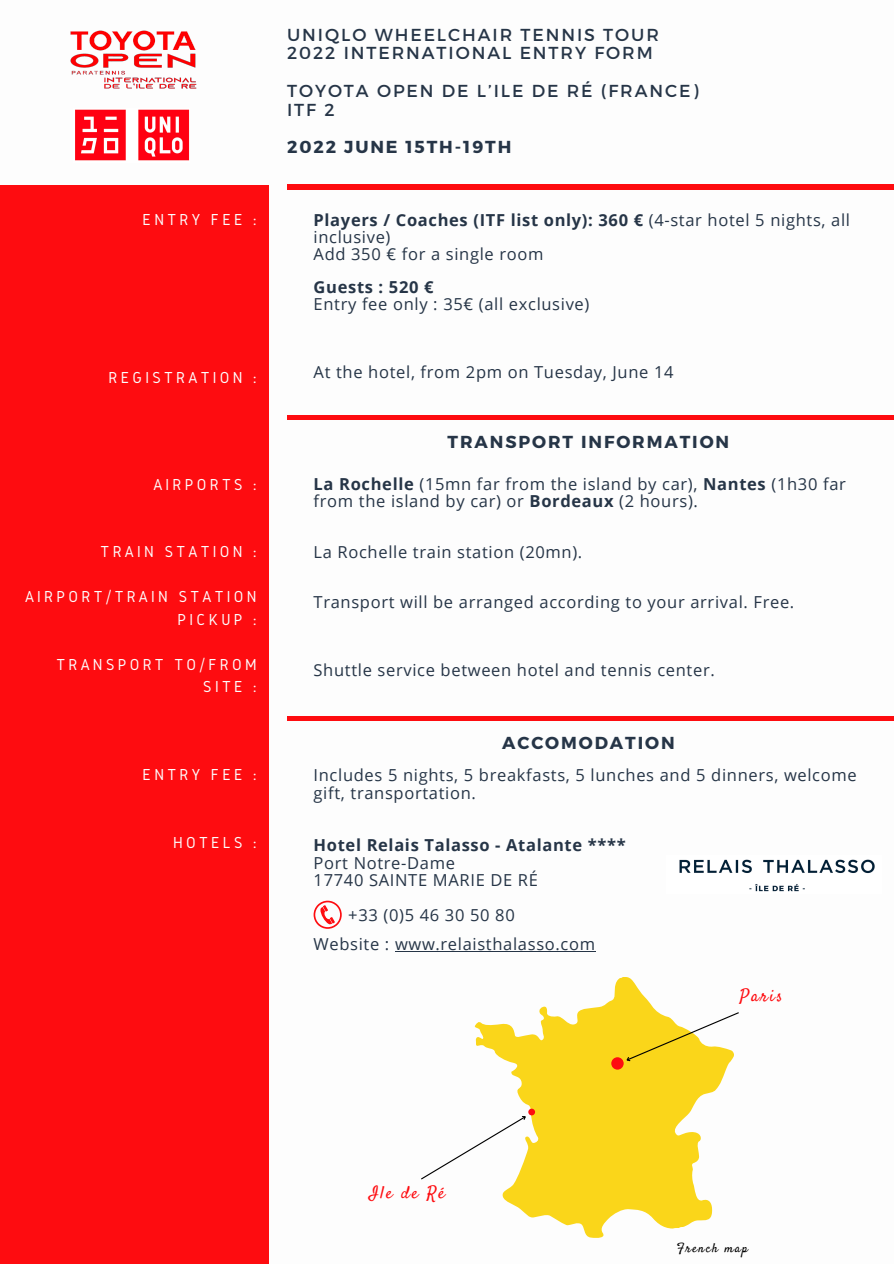
<style>
.page{position:relative;width:894px;height:1264px;background:#fff}
.page>*{position:absolute;margin:0;border:0;box-sizing:border-box;transform-origin:0 0}
.t1{font:17.4px "Montserrat";letter-spacing:.11em;color:#263547}
.t2{font:700 17.4px "Montserrat";letter-spacing:.11em;color:#263547}
.t3{font:17.4px "Satisfy";letter-spacing:.11em;color:#fe0c10}
.t4{font:16.5px/17.5px "Open Sans";letter-spacing:.04em;color:#263547}
.t5{font:700 16.5px/17px "Open Sans";letter-spacing:.04em;color:#263547}
.t6{font:16.5px/22.5px "Gidole";letter-spacing:.2em;color:#fdfdfd;text-align:right}
.t7{font:12.9px "Satisfy";letter-spacing:.11em;color:#000}
.s1{font-weight:400}
.s2{font-weight:700}
</style>
<div class="page">
<hr style="left:288px;top:185px;width:605px;height:4px;background:#fe0c10">
<img style="left:70px;top:30px;width:127px;height:59px">
<img style="left:75px;top:109px;width:114px;height:52px">
<div style="left:288px;top:415px;width:605px;height:5px;background:#fe0c10"></div>
<div style="left:288px;top:716px;width:605px;height:5px;background:#fe0c10"></div>
<svg style="left:474px;top:977px;width:255px;height:261px;fill:#fad61a"></svg>
<svg style="left:624px;top:1011px;width:115px;height:52px"></svg>
<svg style="left:421px;top:1112px;width:107px;height:68px"></svg>
<div style="left:528px;top:1108px;width:7px;height:7px;background:#fe0c10;border-radius:50%"></div>
<hr style="left:395px;top:951px;width:200px;height:1px;background:#263547">
<div style="left:611px;top:1057px;width:12px;height:12px;background:#fe0c10;border-radius:50%"></div>
<svg style="left:313px;top:900px;width:28px;height:28px"></svg>
<div style="left:0;top:185px;width:269px;height:1078px;background:#fe0c10"></div>
<img style="left:679px;top:859px;width:196px;height:33px">
<p class="t6" style="left:143px;top:208px;width:115px">ENTRY FEE :</p>
<p class="t6" style="left:109px;top:366px;width:149px">REGISTRATION :</p>
<p class="t6" style="left:153px;top:472px;width:105px">AIRPORTS :</p>
<p class="t6" style="left:101px;top:540px;width:157px">TRAIN STATION :</p>
<p class="t6" style="left:25px;top:585px;width:233px">AIRPORT/TRAIN STATION<br>PICKUP :</p>
<p class="t6" style="left:56px;top:653px;width:202px">TRANSPORT TO/FROM<br>SITE :</p>
<p class="t6" style="left:143px;top:763px;width:115px">ENTRY FEE :</p>
<p class="t6" style="left:173px;top:831px;width:85px">HOTELS :</p>
<p class="t1" style="left:287px;top:23px;width:373px">UNIQLO WHEELCHAIR TENNIS TOUR</p>
<p class="t1" style="left:287px;top:42px;width:367px">2022 INTERNATIONAL ENTRY FORM</p>
<p class="t1" style="left:287px;top:79px;width:412px">TOYOTA OPEN DE L’ILE DE RÉ (FRANCE)</p>
<p class="t1" style="left:287px;top:98px;width:49px">ITF 2</p>
<p class="t2" style="left:287px;top:135px;width:226px">2022 JUNE 15TH-19TH</p>
<p class="t5" style="left:313px;top:211px;width:538px">Players / Coaches (ITF list only): 360 € <span class="s1">(4-star hotel 5 nights, all inclusive)</span></p>
<p class="t4" style="left:313px;top:244px;width:231px">Add 350 € for a single room</p>
<p class="t5" style="left:313px;top:278px;width:121px">Guests : 520 €</p>
<p class="t4" style="left:313px;top:295px;width:277px">Entry fee only : 35€ (all exclusive)</p>
<p class="t4" style="left:313px;top:362px;width:361px">At the hotel, from 2pm on Tuesday, June 14</p>
<p class="t2" style="left:447px;top:430px;width:283px">TRANSPORT INFORMATION</p>
<p class="t4" style="left:313px;top:475px;width:533px;line-height:17px"><span class="s2">La Rochelle</span> (15mn far from the island by car), <span class="s2">Nantes</span> (1h30 far from the island by car) or <span class="s2">Bordeaux</span> (2 hours).</p>
<p class="t4" style="left:313px;top:542px;width:270px">La Rochelle train station (20mn).</p>
<p class="t4" style="left:313px;top:593px;width:482px">Transport will be arranged according to your arrival. Free.</p>
<p class="t4" style="left:313px;top:660px;width:402px">Shuttle service between hotel and tennis center.</p>
<p class="t2" style="left:502px;top:731px;width:174px">ACCOMODATION</p>
<p class="t4" style="left:313px;top:765px;width:544px">Includes 5 nights, 5 breakfasts, 5 lunches and 5 dinners, welcome gift, transportation.</p>
<p class="t5" style="left:313px;top:836px;width:313px">Hotel Relais Talasso - Atalante ****</p>
<p class="t4" style="left:313px;top:853px;width:143px">Port Notre-Dame</p>
<p class="t4" style="left:313px;top:871px;width:226px">17740 SAINTE MARIE DE RÉ</p>
<p class="t4" style="left:348px;top:906px;width:168px">+33 (0)5 46 30 50 80</p>
<p class="t4" style="left:313px;top:934px;width:283px">Website : www.relaisthalasso.com</p>
<p class="t3" style="left:739px;top:984px;width:44px">Paris</p>
<p class="t3" style="left:369px;top:1181px;width:77px">Ile de Ré</p>
<p class="t7" style="left:676px;top:1239px;width:73px">French map</p>
</div>
